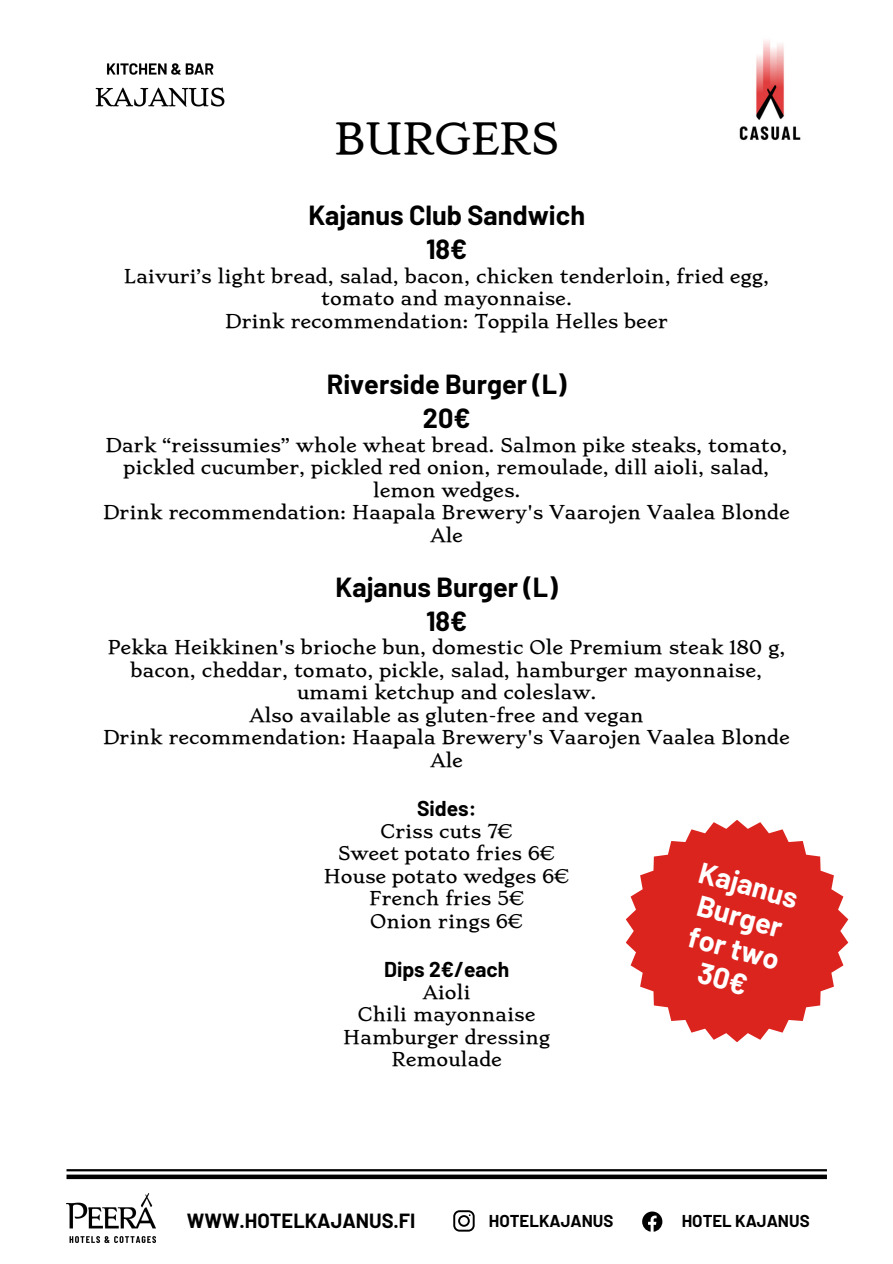
<style>
.page{position:relative;width:893px;height:1264px;background:#fff}
.page>*{position:absolute;margin:0;border:0;box-sizing:border-box;transform-origin:0 0}
.t1{font:40.5px "Stoke";color:#000}
.t2{font:700 28.8px/32.4px "Barlow";color:#fff;text-align:center}
.t3{font:700 27px "Barlow";color:#000}
.t4{font:700 21px "Barlow";color:#000}
.t5{font:700 19.95px "Barlow";color:#000}
.t6{font:18px/22.5px "Stoke";color:#000;text-align:center}
.t7{font:700 16.8px "Barlow";color:#000}
</style>
<div class="page">
<img style="left:739px;top:40px;width:62px;height:101px">
<div style="left:66px;top:1174px;width:760px;height:5px;background:#000"></div>
<hr style="left:66px;top:1169px;width:760px;height:2px;background:#000">
<img style="left:66px;top:1193px;width:89px;height:49px">
<svg style="left:453px;top:1210px;width:21px;height:21px"></svg>
<svg style="left:642px;top:1211px;width:20px;height:20px"></svg>
<svg style="left:626px;top:820px;width:222px;height:222px;fill:#dc241f"></svg>
<img style="left:95px;top:63px;width:130px;height:44px">
<h3 class="t1" style="left:334px;top:114px;width:226px">BURGERS</h3>
<h1 class="t3" style="left:308px;top:198px;width:278px">Kajanus Club Sandwich</h1>
<p class="t3" style="left:426px;top:232px;width:43px">18€</p>
<p class="t6" style="left:124px;top:265px;width:646px">Laivuri’s light bread, salad, bacon, chicken tenderloin, fried egg, tomato and mayonnaise.</p>
<p class="t6" style="left:225px;top:310px;width:444px">Drink recommendation: Toppila Helles beer</p>
<p class="t3" style="left:327px;top:367px;width:241px">Riverside Burger (L)</p>
<p class="t3" style="left:423px;top:401px;width:49px">20€</p>
<p class="t6" style="left:105px;top:434px;width:683px">Dark “reissumies” whole wheat bread. Salmon pike steaks, tomato, pickled cucumber, pickled red onion, remoulade, dill aioli, salad, lemon wedges.</p>
<p class="t6" style="left:103px;top:501px;width:688px">Drink recommendation: Haapala Brewery's Vaarojen Vaalea Blonde<br>Ale</p>
<p class="t3" style="left:335px;top:570px;width:224px">Kajanus Burger (L)</p>
<p class="t3" style="left:426px;top:603px;width:43px">18€</p>
<p class="t6" style="left:107px;top:636px;width:679px">Pekka Heikkinen's brioche bun, domestic Ole Premium steak 180 g, bacon, cheddar, tomato, pickle, salad, hamburger mayonnaise, umami ketchup and coleslaw.</p>
<p class="t6" style="left:249px;top:704px;width:396px">Also available as gluten-free and vegan</p>
<p class="t6" style="left:103px;top:726px;width:688px">Drink recommendation: Haapala Brewery's Vaarojen Vaalea Blonde<br>Ale</p>
<p class="t4" style="left:417px;top:795px;width:61px">Sides:</p>
<p class="t6" style="left:380px;top:819px;width:134px">Criss cuts 7€</p>
<p class="t6" style="left:338px;top:842px;width:218px">Sweet potato fries 6€</p>
<p class="t6" style="left:324px;top:864px;width:247px">House potato wedges 6€</p>
<p class="t6" style="left:369px;top:887px;width:157px">French fries 5€</p>
<p class="t6" style="left:370px;top:909px;width:155px">Onion rings 6€</p>
<p class="t4" style="left:384px;top:956px;width:127px">Dips 2€/each</p>
<p class="t6" style="left:423px;top:980px;width:49px">Aioli</p>
<p class="t6" style="left:358px;top:1003px;width:179px">Chili mayonnaise</p>
<p class="t6" style="left:343px;top:1025px;width:208px">Hamburger dressing</p>
<p class="t6" style="left:391px;top:1048px;width:112px">Remoulade</p>
<p class="t2" style="left:703px;top:855px;width:103px;rotate:15deg">Kajanus<br>Burger for two<br>30€</p>
<p class="t5" style="left:187px;top:1207px;width:230px">WWW.HOTELKAJANUS.FI</p>
<h2 class="t7" style="left:489px;top:1210px;width:126px">HOTELKAJANUS</h2>
<p class="t7" style="left:681px;top:1210px;width:129px">HOTEL KAJANUS</p>
</div>
